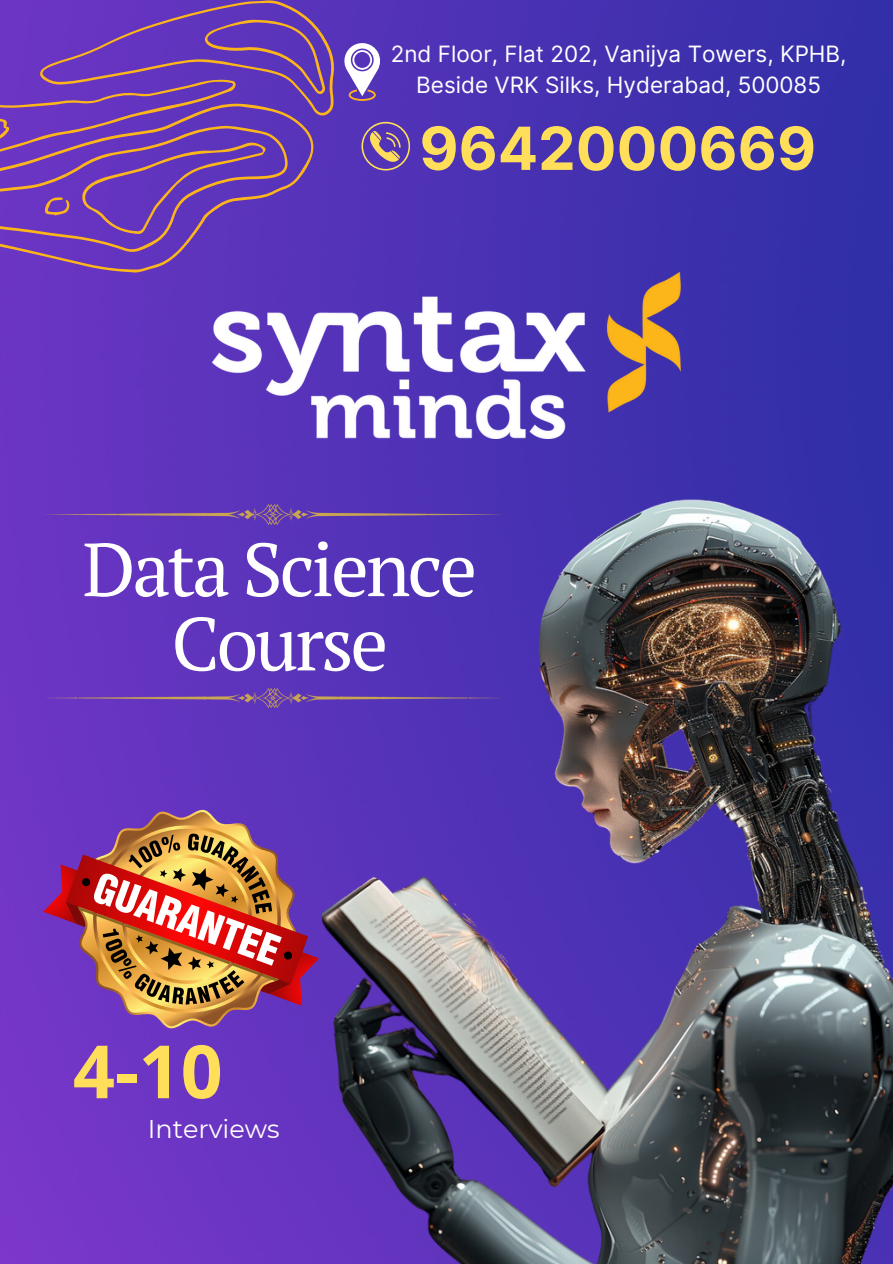
<style>
.page{position:relative;width:893px;height:1264px;background:#fff}
.page>*{position:absolute;margin:0;border:0;box-sizing:border-box;transform-origin:0 0}
.t1{font:75px/74.2px "PT Serif";letter-spacing:-.04em;color:#fff;text-align:center}
.t2{font:700 73.5px "Open Sans";color:#ffde59}
.t3{font:700 59.4px "Inter";color:#ffde59}
.t4{font:25.5px "Montserrat";color:#fff}
.t5{font:22.5px "Inter";color:#fff}
</style>
<div class="page">
<img style="left:0;top:0;width:892px;height:1263px">
<svg style="left:0;top:0;width:335px;height:272px;background:#7041ad"></svg>
<img style="left:212px;top:272px;width:468px;height:166px">
<svg style="left:342px;top:41px;width:39px;height:60px"></svg>
<svg style="left:361px;top:122px;width:49px;height:48px;background:#7d5d9e"></svg>
<img style="left:323px;top:466px;width:569px;height:797px">
<img style="left:43px;top:688px;width:459px;height:19px">
<img style="left:43px;top:505px;width:459px;height:19px">
<svg style="left:76px;top:808px;width:221px;height:221px;background:#6938be"></svg>
<svg style="left:80px;top:812px;width:214px;height:214px;background:#7c48a2"></svg>
<svg style="left:43px;top:822px;width:276px;height:194px;background:#aa6168"></svg>
<p class="t5" style="left:391px;top:40px;width:457px">2nd Floor, Flat 202, Vanijya Towers, KPHB,</p>
<p class="t5" style="left:416px;top:72px;width:406px">Beside VRK Silks, Hyderabad, 500085</p>
<p class="t3" style="left:419px;top:113px;width:398px">9642000669</p>
<h3 class="t1" style="left:82px;top:530px;width:396px">Data Science<br>Course</h3>
<p class="t2" style="left:73px;top:1019px;width:151px">4-10</p>
<p class="t4" style="left:148px;top:1113px;width:133px">Interviews</p>
</div>
